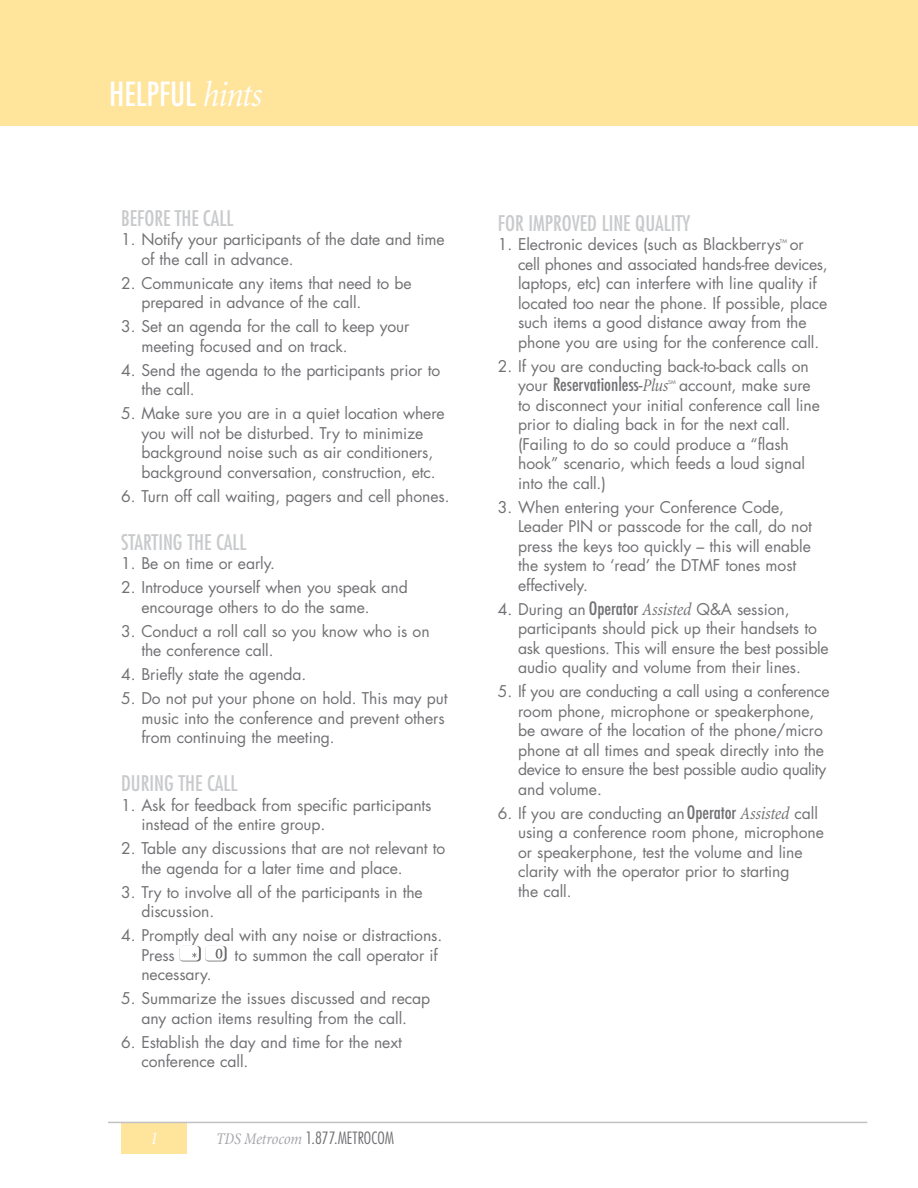
<style>
.page{position:relative;width:918px;height:1188px;background:#fff}
.page>*{position:absolute;margin:0;border:0;box-sizing:border-box;transform-origin:0 0}
.t1{font:condensed 32.4px "Futura";color:#fff}
.t2{font:condensed 21px "Futura";color:#c9cacc}
.t3{font:500 condensed 18px "Futura";letter-spacing:-.005em;color:#717074}
.t4{font:italic condensed 18px "Minion";color:#fff}
.t5{font:300 condensed 16.5px "Futura";color:#717074}
.t6{font:15.75px/19.5px "Futura";letter-spacing:-.005em;color:#717074}
.t7{font:5.25px "Futura";color:#717074}
.s1{font-family:"Minion";font-style:italic;font-size:36px}
.s2{font-family:"Minion";font-weight:400;font-style:italic;color:#a6a6aa}
.s3{font-weight:400;font-stretch:normal;font-size:15.75px}
.s4{font-weight:400;font-stretch:normal}
.s5{font-family:"Minion";font-weight:400;font-style:italic}
.s6{font-weight:500;font-stretch:condensed;font-size:18px}
.s7{font-family:"Minion";font-style:italic;font-stretch:condensed;font-size:18px}
</style>
<div class="page">
<svg style="left:207px;top:945px;width:20px;height:17px"></svg>
<div style="left:205px;top:946px;width:22px;height:15px;background:#717074;border-radius:3px"></div>
<div style="left:205px;top:946px;width:20px;height:15px;background:#fff;border-radius:3px"></div>
<svg style="left:216px;top:949px;width:6px;height:10px"></svg>
<svg style="left:181px;top:945px;width:20px;height:17px"></svg>
<div style="left:180px;top:946px;width:21px;height:15px;background:#717074;border-radius:3px"></div>
<div style="left:179px;top:946px;width:20px;height:15px;background:#fff;border-radius:3px"></div>
<svg style="left:192px;top:953px;width:5px;height:5px"></svg>
<div style="left:122px;top:1122px;width:65px;height:32px;background:#ffe49c"></div>
<hr style="left:108px;top:1122px;width:759px;height:1px;background:#c2c2c5">
<div style="left:0;top:0;width:918px;height:125px;background:#ffe49c"></div>
<h1 class="t1" style="left:109px;top:79px;width:154px">HELPFUL <span class="s1">hints</span></h1>
<h2 class="t2" style="left:121px;top:208px;width:114px">BEFORE THE CALL</h2>
<p class="t6" style="left:141px;top:231px;width:305px;text-indent:-20px">1. Notify your participants of the date and time of the call in advance.</p>
<p class="t6" style="left:141px;top:274px;width:272px;text-indent:-20px">2. Communicate any items that need to be prepared in advance of the call.</p>
<p class="t6" style="left:141px;top:318px;width:270px;text-indent:-20px">3. Set an agenda for the call to keep your meeting focused and on track.</p>
<p class="t6" style="left:141px;top:361px;width:300px;text-indent:-20px">4. Send the agenda to the participants prior to the call.</p>
<p class="t6" style="left:141px;top:405px;width:305px;text-indent:-20px">5. Make sure you are in a quiet location where you will not be disturbed. Try to minimize background noise such as air conditioners, background conversation, construction, etc.</p>
<p class="t6" style="left:121px;top:487px;width:330px">6. Turn off call waiting, pagers and cell phones.</p>
<h2 class="t2" style="left:121px;top:532px;width:127px">STARTING THE CALL</h2>
<p class="t6" style="left:121px;top:555px;width:155px">1. Be on time or early.</p>
<p class="t6" style="left:141px;top:579px;width:268px;text-indent:-20px">2. Introduce yourself when you speak and encourage others to do the same.</p>
<p class="t6" style="left:141px;top:622px;width:290px;text-indent:-20px">3. Conduct a roll call so you know who is on the conference call.</p>
<p class="t6" style="left:121px;top:666px;width:187px">4. Briefly state the agenda.</p>
<p class="t6" style="left:141px;top:690px;width:308px;text-indent:-20px">5. Do not put your phone on hold. This may put music into the conference and prevent others from continuing the meeting.</p>
<h2 class="t2" style="left:121px;top:774px;width:118px">DURING THE CALL</h2>
<p class="t6" style="left:141px;top:796px;width:292px;text-indent:-20px">1. Ask for feedback from specific participants instead of the entire group.</p>
<p class="t6" style="left:141px;top:840px;width:306px;text-indent:-20px">2. Table any discussions that are not relevant to the agenda for a later time and place.</p>
<p class="t6" style="left:141px;top:883px;width:283px;text-indent:-20px">3. Try to involve all of the participants in the discussion.</p>
<p class="t6" style="left:141px;top:927px;width:302px;text-indent:-20px">4. Promptly deal with any noise or distractions.<br>Press</p>
<p class="t6" style="left:235px;top:946px;width:205px">to summon the call operator if</p>
<p class="t6" style="left:141px;top:966px;width:72px">necessary.</p>
<p class="t6" style="left:121px;top:990px;width:311px;text-align:center">5. Summarize the issues discussed and recap any action items resulting from the call.</p>
<p class="t6" style="left:141px;top:1033px;width:262px;text-indent:-20px">6. Establish the day and time for the next conference call.</p>
<p class="t4" style="left:150px;top:1131px;width:9px">1</p>
<p class="t5" style="left:216px;top:1131px;width:180px"><span class="s2">TDS Metrocom</span> 1.877.METROCOM</p>
<h2 class="t2" style="left:498px;top:213px;width:194px">FOR IMPROVED LINE QUALITY</h2>
<p class="t6" style="left:498px;top:236px;width:285px">1. Electronic devices (such as Blackberrys</p>
<p class="t7" style="left:780px;top:239px;width:9px">TM</p>
<p class="t6" style="left:518px;top:236px;width:311px;text-indent:272px">or cell phones and associated hands-free devices, laptops, etc) can interfere with line quality if located too near the phone. If possible, place such items a good distance away from the phone you are using for the conference call.</p>
<p class="t6" style="left:498px;top:357px;width:312px">2. If you are conducting back-to-back calls on</p>
<p class="t3" style="left:518px;top:374px;width:152px"><span class="s3">your</span> Reservationless<span class="s4">-</span><span class="s5">Plus</span></p>
<p class="t7" style="left:668px;top:380px;width:9px">SM</p>
<p class="t6" style="left:518px;top:377px;width:303px;text-indent:161px">account, make sure to disconnect your initial conference call line prior to dialing back in for the next call. (Failing to do so could produce a “flash hook” scenario, which feeds a loud signal into the call.)</p>
<p class="t6" style="left:518px;top:498px;width:295px;text-indent:-20px">3. When entering your Conference Code, Leader PIN or passcode for the call, do not press the keys too quickly – this will enable the system to ‘read’ the DTMF tones most effectively.</p>
<p class="t6" style="left:518px;top:600px;width:312px;text-indent:-20px">4. During an <span class="s6">Operator</span> <span class="s7">Assisted</span> Q&amp;A session, participants should pick up their handsets to ask questions. This will ensure the best possible audio quality and volume from their lines.</p>
<p class="t6" style="left:518px;top:683px;width:313px;text-indent:-20px">5. If you are conducting a call using a conference room phone, microphone or speakerphone, be aware of the location of the phone/micro phone at all times and speak directly into the device to ensure the best possible audio quality and volume.</p>
<p class="t6" style="left:518px;top:804px;width:307px;text-indent:-20px">6. If you are conducting an <span class="s6">Operator</span> <span class="s7">Assisted</span> call using a conference room phone, microphone or speakerphone, test the volume and line clarity with the operator prior to starting<br>the call.</p>
</div>
